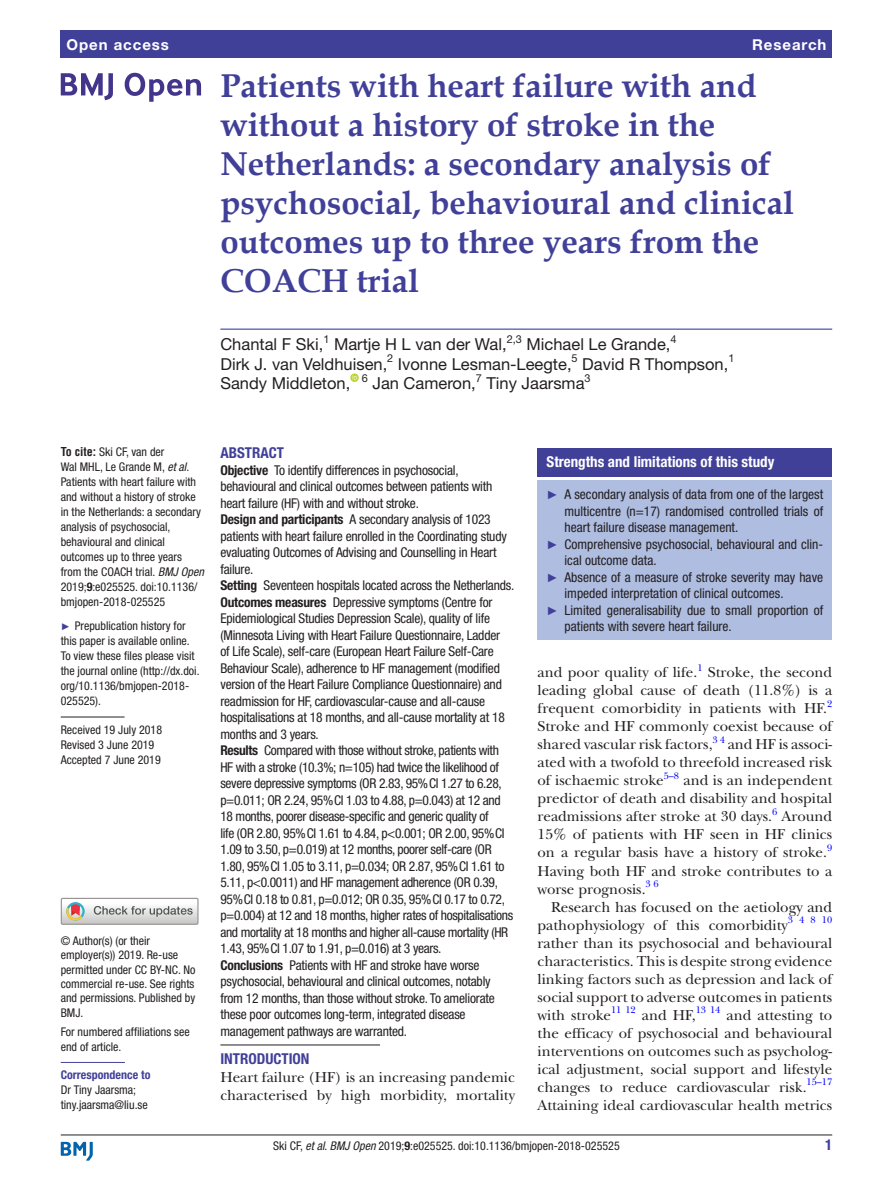
<style>
.page{position:relative;width:893px;height:1191px;background:#fff}
.page>*{position:absolute;margin:0;border:0;box-sizing:border-box;transform-origin:0 0}
.t1{font:700 33px/39px "Book Antiqua";color:#414099}
.t2{font:16.5px "Helvetica Neue LT Std";color:#231f20}
.t3{font:15px/18px "New Baskerville";color:#231f20;text-align:justify}
.t4{font:700 condensed 15px "Helvetica Neue LT Std";color:#fff}
.t5{font:700 condensed 15px "Helvetica Neue LT Std";color:#414099}
.t6{font:700 15px "Helvetica Neue LT Std";letter-spacing:.065em;color:#fff}
.t7{font:condensed 13.5px/16.5px "Helvetica Neue LT Std";letter-spacing:-.015em;color:#231f20}
.t8{font:condensed 12px/15px "Helvetica Neue LT Std";color:#231f20}
.t9{font:700 condensed 12px "Helvetica Neue LT Std";color:#414099}
.t10{font:10.95px "Helvetica Neue LT Std";color:#231f20}
.t11{font:9.9px "New Baskerville";color:#00f}
.s1{font-family:"Helvetica LT Std";font-weight:700}
.s2{font-style:italic}
.s3{font-weight:700}
.s4{font-family:"Arial";font-stretch:normal;font-size:9.75px;color:#414099}
.s5{font-family:"Arial";font-stretch:normal;font-size:12px;color:#414099}
</style>
<div class="page">
<hr style="left:61px;top:1134px;width:771px;height:1px;background:#231f20">
<svg style="left:61px;top:1141px;width:32px;height:19px"></svg>
<div style="left:61px;top:31px;width:771px;height:27px;background:#414099"></div>
<hr style="left:220px;top:328px;width:612px;height:2px;background:#414099">
<svg style="left:350px;top:373px;width:9px;height:9px"></svg>
<hr style="left:61px;top:716px;width:64px;height:1px;background:#231f20">
<hr style="left:61px;top:1062px;width:64px;height:1px;background:#414099">
<svg style="left:61px;top:73px;width:52px;height:27px"></svg>
<svg style="left:125px;top:73px;width:76px;height:29px"></svg>
<div style="left:61px;top:897px;width:138px;height:27px;border:1px solid #969090"></div>
<svg style="left:61px;top:898px;width:137px;height:26px"></svg>
<hr style="left:220px;top:1044px;width:160px;height:1px;background:#231f20">
<div style="left:538px;top:448px;width:294px;height:28px;background:#414099"></div>
<div style="left:538px;top:480px;width:294px;height:160px;background:#afbde1"></div>
<p class="t6" style="left:66px;top:35px;width:104px">Open access</p>
<p class="t6" style="left:752px;top:35px;width:76px">Research</p>
<h1 class="t1" style="left:220px;top:66px;width:575px">Patients with heart failure with and without a history of stroke in the<br>Netherlands: a secondary analysis of psychosocial, behavioural and clinical outcomes up to three years from the<br>COACH trial</h1>
<p class="t2" style="left:220px;top:335px;width:104px">Chantal F Ski,</p>
<p class="t10" style="left:323px;top:332px;width:8px">1</p>
<p class="t2" style="left:334px;top:335px;width:174px">Martje H L van der Wal,</p>
<p class="t10" style="left:507px;top:332px;width:17px">2,3</p>
<p class="t2" style="left:527px;top:335px;width:145px">Michael Le Grande,</p>
<p class="t10" style="left:670px;top:332px;width:8px">4</p>
<p class="t2" style="left:220px;top:354px;width:168px">Dirk J. van Veldhuisen,</p>
<p class="t10" style="left:387px;top:352px;width:8px">2</p>
<p class="t2" style="left:398px;top:354px;width:175px">Ivonne Lesman-Leegte,</p>
<p class="t10" style="left:572px;top:352px;width:8px">5</p>
<p class="t2" style="left:582px;top:354px;width:148px">David R Thompson,</p>
<p class="t10" style="left:728px;top:352px;width:8px">1</p>
<p class="t2" style="left:220px;top:374px;width:131px">Sandy Middleton,</p>
<p class="t10" style="left:362px;top:371px;width:8px">6</p>
<p class="t2" style="left:372px;top:374px;width:105px">Jan Cameron,</p>
<p class="t10" style="left:476px;top:371px;width:8px">7</p>
<p class="t2" style="left:486px;top:374px;width:100px">Tiny Jaarsma</p>
<p class="t10" style="left:585px;top:371px;width:8px">3</p>
<p class="t8" style="left:61px;top:444px;width:145px"><span class="s1">To cite:</span> Ski CF, van der<br>Wal MHL, Le Grande M, <span class="s2">et al</span>.<br>Patients with heart failure with and without a history of stroke in the Netherlands: a secondary analysis of psychosocial, behavioural and clinical outcomes up to three years from the COACH trial. <span class="s2">BMJ Open<br></span>2019;<span class="s3">9</span>:e025525. doi:10.1136/ bmjopen-2018-025525</p>
<p class="t8" style="left:61px;top:618px;width:140px"><span class="s4">►</span> Prepublication history for this paper is available online.<br>To view these files please visit the journal online (http://dx.doi. org/10.1136/bmjopen-2018-<br>025525).</p>
<p class="t8" style="left:61px;top:722px;width:103px">Received 19 July 2018<br>Revised 3 June 2019<br>Accepted 7 June 2019</p>
<p class="t8" style="left:61px;top:933px;width:136px;line-height:14.4px">© Author(s) (or their employer(s)) 2019. Re-use permitted under CC BY-NC. No commercial re-use. See rights and permissions. Published by<br>BMJ.</p>
<p class="t8" style="left:61px;top:1024px;width:130px">For numbered affiliations see end of article.</p>
<p class="t9" style="left:61px;top:1067px;width:91px">Correspondence to</p>
<p class="t8" style="left:61px;top:1082px;width:88px">Dr Tiny Jaarsma; tiny.jaarsma@liu.se</p>
<p class="t5" style="left:220px;top:444px;width:65px">Abstract</p>
<p class="t7" style="left:220px;top:462px;width:295px"><span class="s3">Objective</span> To identify differences in psychosocial, behavioural and clinical outcomes between patients with heart failure (HF) with and without stroke.<br><span class="s3">Design and participants</span> A secondary analysis of 1023 patients with heart failure enrolled in the Coordinating study evaluating Outcomes of Advising and Counselling in Heart failure.<br><span class="s3">Setting</span> Seventeen hospitals located across the Netherlands.<br><span class="s3">Outcomes measures</span> Depressive symptoms (Centre for Epidemiological Studies Depression Scale), quality of life (Minnesota Living with Heart Failure Questionnaire, Ladder<br>of Life Scale), self-care (European Heart Failure Self-Care Behaviour Scale), adherence to HF management (modified version of the Heart Failure Compliance Questionnaire) and readmission for HF, cardiovascular-cause and all-cause hospitalisations at 18 months, and all-cause mortality at 18 months and 3 years.<br><span class="s3">Results</span> Compared with those without stroke, patients with HF with a stroke (10.3%; n=105) had twice the likelihood of severe depressive symptoms (OR 2.83, 95%CI 1.27 to 6.28, p=0.011; OR 2.24, 95%CI 1.03 to 4.88, p=0.043) at 12 and 18 months, poorer disease-specific and generic quality of<br>life (OR 2.80, 95%CI 1.61 to 4.84, p&lt;0.001; OR 2.00, 95%CI 1.09 to 3.50, p=0.019) at 12 months, poorer self-care (OR 1.80, 95%CI 1.05 to 3.11, p=0.034; OR 2.87, 95%CI 1.61 to 5.11, p&lt;0.0011) and HF management adherence (OR 0.39, 95%CI 0.18 to 0.81, p=0.012; OR 0.35, 95%CI 0.17 to 0.72, p=0.004) at 12 and 18 months, higher rates of hospitalisations and mortality at 18 months and higher all-cause mortality (HR 1.43, 95%CI 1.07 to 1.91, p=0.016) at 3 years.<br><span class="s3">Conclusions</span> Patients with HF and stroke have worse psychosocial, behavioural and clinical outcomes, notably from 12 months, than those without stroke. To ameliorate these poor outcomes long-term, integrated disease management pathways are warranted.</p>
<p class="t5" style="left:220px;top:1049px;width:91px">Introduction</p>
<p class="t3" style="left:220px;top:1068px;width:296px">Heart failure (HF) is an increasing pandemic characterised by high morbidity, mortality</p>
<p class="t4" style="left:547px;top:453px;width:229px">Strengths and limitations of this study</p>
<p class="t7" style="left:547px;top:486px;width:278px"><span class="s5">►</span> A secondary analysis of data from one of the largest</p>
<p class="t7" style="left:565px;top:502px;width:260px">multicentre (n=17) randomised controlled trials of</p>
<p class="t7" style="left:565px;top:519px;width:175px">heart failure disease management.</p>
<p class="t7" style="left:547px;top:535px;width:278px"><span class="s5">►</span> Comprehensive psychosocial, behavioural and clin-</p>
<p class="t7" style="left:565px;top:552px;width:94px">ical outcome data.</p>
<p class="t7" style="left:547px;top:568px;width:278px"><span class="s5">►</span> Absence of a measure of stroke severity may have</p>
<p class="t7" style="left:565px;top:585px;width:220px">impeded interpretation of clinical outcomes.</p>
<p class="t7" style="left:547px;top:601px;width:278px"><span class="s5">►</span> Limited generalisability due to small proportion of</p>
<p class="t7" style="left:565px;top:618px;width:169px">patients with severe heart failure.</p>
<p class="t3" style="left:538px;top:663px;width:161px">and poor quality of life.</p>
<p class="t11" style="left:697px;top:661px;width:7px">1</p>
<p class="t3" style="left:538px;top:663px;width:296px;text-indent:170px">Stroke, the second leading global cause of death (11.8%) is a frequent comorbidity in patients with HF.</p>
<p class="t11" style="left:827px;top:697px;width:7px">2</p>
<p class="t3" style="left:538px;top:717px;width:296px">Stroke and HF commonly coexist because of shared vascular risk factors,</p>
<p class="t11" style="left:713px;top:733px;width:14px">3 4</p>
<p class="t3" style="left:538px;top:735px;width:296px;text-indent:190px">and HF is associ&shy;ated with a twofold to threefold increased risk of ischaemic stroke</p>
<p class="t11" style="left:664px;top:769px;width:17px">5–8</p>
<p class="t3" style="left:538px;top:771px;width:296px;text-indent:146px">and is an independent predictor of death and disability and hospital readmissions after stroke at 30 days.<sup>6</sup> Around 15% of patients with HF seen in HF clinics on a regular basis have a history of stroke.</p>
<p class="t11" style="left:827px;top:841px;width:7px">9</p>
<p class="t3" style="left:538px;top:861px;width:296px">Having both HF and stroke contributes to a worse prognosis.</p>
<p class="t11" style="left:646px;top:877px;width:14px">3 6</p>
<p class="t3" style="left:538px;top:897px;width:296px;text-indent:14px">Research has focused on the aetiology and pathophysiology of this comorbidity</p>
<p class="t11" style="left:788px;top:913px;width:46px">3 4 8 10</p>
<p class="t3" style="left:538px;top:933px;width:296px">rather than its psychosocial and behavioural characteristics. This is despite strong evidence linking factors such as depression and lack of social support to adverse outcomes in patients with stroke</p>
<p class="t11" style="left:611px;top:1003px;width:26px">11 12</p>
<p class="t3" style="left:642px;top:1005px;width:55px">and HF,</p>
<p class="t11" style="left:696px;top:1003px;width:26px">13 14</p>
<p class="t3" style="left:538px;top:1005px;width:296px;text-indent:189px">and attesting to the efficacy of psychosocial and behavioural interventions on outcomes such as psycholog&shy;ical adjustment, social support and lifestyle changes to reduce cardiovascular risk.</p>
<p class="t11" style="left:806px;top:1075px;width:27px">15–17</p>
<p class="t3" style="left:538px;top:1095px;width:296px">Attaining ideal cardiovascular health metrics</p>
<p class="t8" style="left:273px;top:1137px;width:348px">Ski CF, <span class="s2">et al</span>. <span class="s2">BMJ Open</span> 2019;<span class="s3">9</span>:e025525. doi:10.1136/bmjopen-2018-025525</p>
<p class="t5" style="left:825px;top:1135px;width:9px">1</p>
</div>
